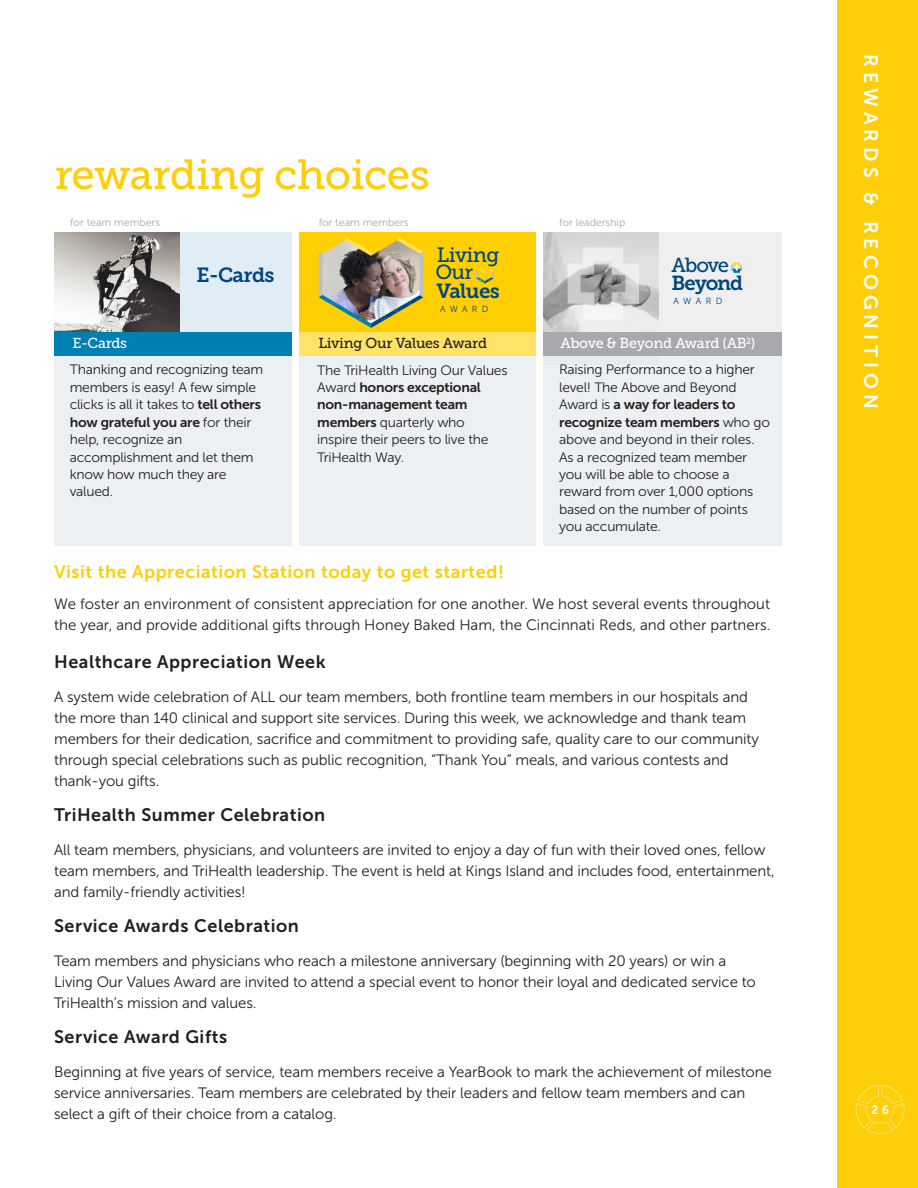
<style>
.page{position:relative;width:918px;height:1188px;background:#fff}
.page>*{position:absolute;margin:0;border:0;box-sizing:border-box;transform-origin:0 0}
.t1{font:42px "Museo Slab 500";letter-spacing:-.01em;color:#fece08}
.t2{font:20.7px "Museo Slab 500";letter-spacing:-.03em;color:#00467f}
.t3{font:20.4px/18.5px "Museo Slab 700";letter-spacing:-.03em;color:#00467f}
.t4{font:20.25px/17.2px "Museo Slab 700";letter-spacing:-.05em;color:#00467f}
.t5{font:19.5px "Museo Sans 700";letter-spacing:.26em;color:#fff}
.Subhead_12_14{font:18px "Museo Sans 700";letter-spacing:.03em;color:#231f20}
.Body_10_14{font:18px "Museo Sans 700";letter-spacing:.03em;color:#fece08}
.Body_10_14-2{font:15px/21px "Museo Sans 300";letter-spacing:-.01em;color:#231f20}
.t6{font:14.4px "Museo Slab 500";letter-spacing:-.02em;color:#fff}
.t7{font:14.4px "Museo Slab 500";letter-spacing:-.02em;color:#231f20}
.t8{font:13.65px/17.4px "Museo Sans 300";letter-spacing:-.02em;color:#231f20}
.t9{font:12px "Museo Sans 700";color:#fff}
.t10{font:10.65px "Museo Sans 300";color:#a7a9ac}
.t11{font:8.85px "Museo Sans 300";letter-spacing:.49em;color:#00467f}
.s1{font-family:"Museo Slab 500"}
.s2{font-family:"Museo Sans 700"}
</style>
<div class="page">
<div style="left:837px;top:0;width:81px;height:1188px;background:#fece08"></div>
<svg style="left:855px;top:1085px;width:50px;height:49px"></svg>
<div style="left:298px;top:232px;width:238px;height:103px;background:#ffcf01"></div>
<div style="left:542px;top:232px;width:240px;height:115px;background:#efeff0"></div>
<svg style="left:476px;top:268px;width:18px;height:16px"></svg>
<svg style="left:319px;top:236px;width:104px;height:92px"></svg>
<img style="left:323px;top:240px;width:97px;height:83px">
<div style="left:54px;top:337px;width:240px;height:209px;background:#edf0f2"></div>
<div style="left:298px;top:337px;width:240px;height:209px;background:#edf0f2"></div>
<div style="left:541px;top:337px;width:241px;height:209px;background:#edf0f2"></div>
<div style="left:54px;top:232px;width:239px;height:101px;background:#e0edf5"></div>
<svg style="left:542px;top:232px;width:116px;height:133px"></svg>
<svg style="left:568px;top:248px;width:71px;height:72px"></svg>
<svg style="left:731px;top:262px;width:11px;height:11px"></svg>
<div style="left:54px;top:332px;width:239px;height:23px;background:#007fb2"></div>
<div style="left:298px;top:332px;width:238px;height:23px;background:#ffe368"></div>
<div style="left:542px;top:332px;width:240px;height:23px;background:#a7a9ac"></div>
<div style="left:293px;top:222px;width:6px;height:324px;background:#fff"></div>
<div style="left:536px;top:222px;width:6px;height:324px;background:#fff"></div>
<img style="left:54px;top:232px;width:125px;height:100px">
<h1 class="t1" style="left:54px;top:151px;width:377px">rewarding choices</h1>
<p class="t10" style="left:70px;top:217px;width:91px">for team members</p>
<p class="t10" style="left:319px;top:217px;width:91px">for team members</p>
<p class="t10" style="left:559px;top:217px;width:68px">for leadership</p>
<p class="t3" style="left:197px;top:266px;width:80px">E-Cards</p>
<p class="t2" style="left:437px;top:243px;width:64px">Living</p>
<p class="t3" style="left:435px;top:263px;width:66px"><span class="s1">Our<br></span>Values</p>
<p class="t11" style="left:440px;top:304px;width:50px">AWARD</p>
<p class="t4" style="left:671px;top:257px;width:73px"><span class="s1">Above<br></span>Beyond</p>
<p class="t11" style="left:673px;top:296px;width:50px">AWARD</p>
<p class="t6" style="left:72px;top:335px;width:56px">E-Cards</p>
<p class="t6" style="left:561px;top:335px;width:196px">Above &amp; Beyond Award (AB<sup>2</sup>)</p>
<p class="t7" style="left:318px;top:335px;width:170px">Living Our Values Award</p>
<p class="t8" style="left:317px;top:361px;width:192px">The TriHealth Living Our Values<br>Award <span class="s2">honors exceptional non-management team members</span> quarterly who inspire their peers to live the<br>TriHealth Way.</p>
<p class="t8" style="left:70px;top:361px;width:195px">Thanking and recognizing team members is easy! A few simple clicks is all it takes to <span class="s2">tell others how grateful you are</span> for their help, recognize an accomplishment and let them know how much they are valued.</p>
<p class="t8" style="left:559px;top:361px;width:212px">Raising Performance to a higher level! The Above and Beyond<br>Award is <span class="s2">a way for leaders to recognize team members</span> who go above and beyond in their roles.<br>As a recognized team member you will be able to choose a reward from over 1,000 options based on the number of points you accumulate.</p>
<p class="Body_10_14" style="left:54px;top:561px;width:451px">Visit the Appreciation Station today to get started!</p>
<p class="Body_10_14-2" style="left:54px;top:593px;width:718px">We foster an environment of consistent appreciation for one another. We host several events throughout the year, and provide additional gifts through Honey Baked Ham, the Cincinnati Reds, and other partners.</p>
<p class="Subhead_12_14" style="left:54px;top:651px;width:273px">Healthcare Appreciation Week</p>
<p class="Body_10_14-2" style="left:54px;top:686px;width:706px">A system wide celebration of ALL our team members, both frontline team members in our hospitals and the more than 140 clinical and support site services. During this week, we acknowledge and thank team members for their dedication, sacrifice and commitment to providing safe, quality care to our community through special celebrations such as public recognition, “Thank You” meals, and various contests and thank-you gifts.</p>
<p class="Subhead_12_14" style="left:54px;top:804px;width:273px">TriHealth Summer Celebration</p>
<p class="Body_10_14-2" style="left:54px;top:839px;width:722px">All team members, physicians, and volunteers are invited to enjoy a day of fun with their loved ones, fellow team members, and TriHealth leadership. The event is held at Kings Island and includes food, entertainment, and family-friendly activities!</p>
<p class="Subhead_12_14" style="left:54px;top:915px;width:246px">Service Awards Celebration</p>
<p class="Body_10_14-2" style="left:54px;top:950px;width:703px">Team members and physicians who reach a milestone anniversary (beginning with 20 years) or win a<br>Living Our Values Award are invited to attend a special event to honor their loyal and dedicated service to<br>TriHealth’s mission and values.</p>
<p class="Subhead_12_14" style="left:54px;top:1026px;width:175px">Service Award Gifts</p>
<p class="Body_10_14-2" style="left:54px;top:1061px;width:719px">Beginning at five years of service, team members receive a YearBook to mark the achievement of milestone service anniversaries. Team members are celebrated by their leaders and fellow team members and can select a gift of their choice from a catalog.</p>
<p class="t5" style="left:882px;top:54px;width:357px;rotate:90deg">REWARDS &amp; RECOGNITION</p>
<p class="t9" style="left:872px;top:1103px;width:19px">2 6</p>
</div>
